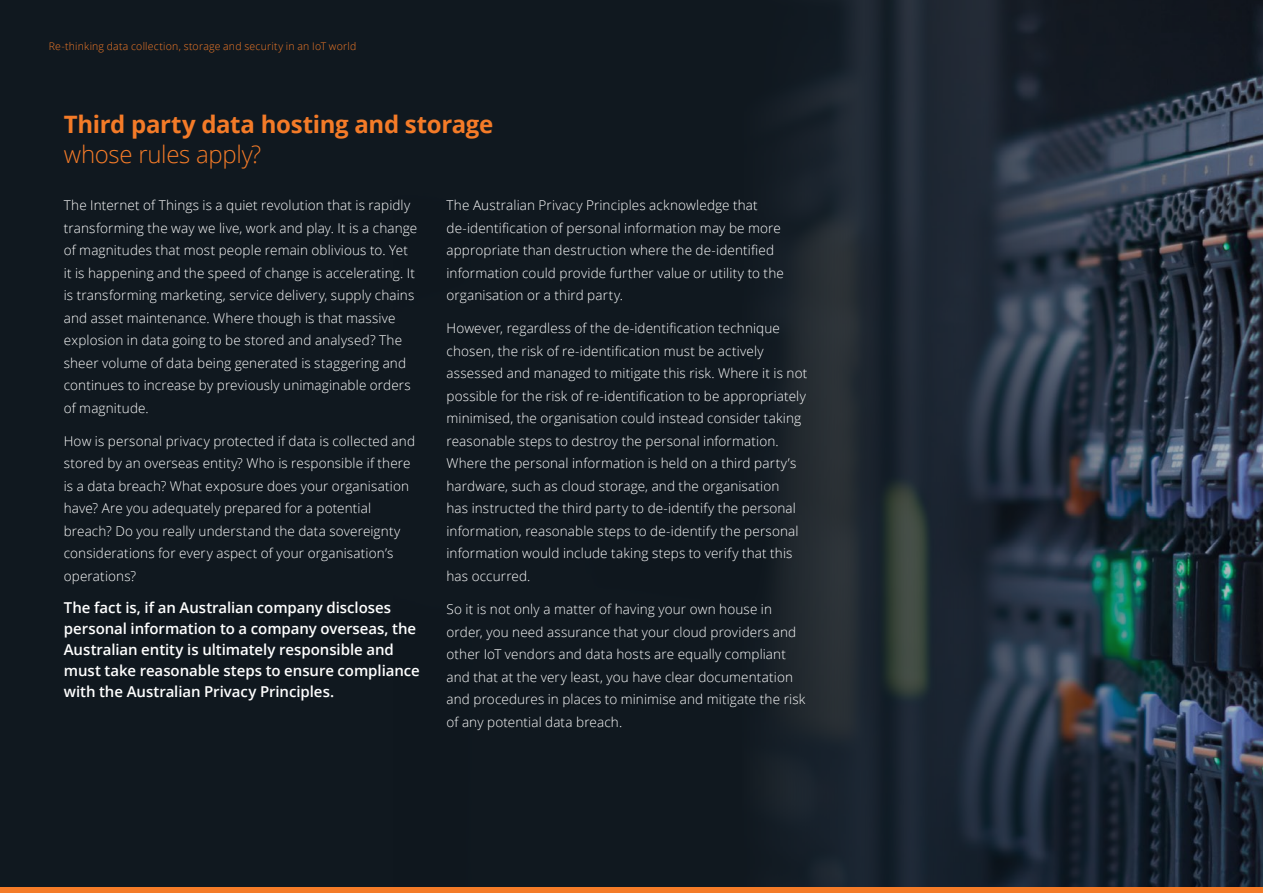
<style>
.page{position:relative;width:1263px;height:893px;background:#10181f}
.page>*{position:absolute;margin:0;border:0;box-sizing:border-box;transform-origin:0 0}
.Heading{font:700 24px/30px "Open Sans";letter-spacing:-.015em;color:#f47b28}
.Bild-intros{font:600 15px/21px "Open Sans";letter-spacing:-.005em;color:#fff}
.Body__Text_9_14_Ligh{font:300 13.5px/22.5px "Open Sans";letter-spacing:.01em;color:#fff}
.t1{font:300 10.5px "Open Sans";letter-spacing:.02em;color:#f47b28}
.s1{font-weight:300}
</style>
<div class="page">
<img style="left:772px;top:0;width:491px;height:887px">
<div style="left:0;top:887px;width:1263px;height:6px;background:#f47b28"></div>
<p class="t1" style="left:49px;top:39px;width:309px">Re-thinking data collection, storage and security in an IoT world</p>
<p class="Heading" style="left:64px;top:109px;width:431px">Third party data hosting and storage <span class="s1">whose rules apply?</span></p>
<p class="Body__Text_9_14_Ligh" style="left:64px;top:194px;width:355px">The Internet of Things is a quiet revolution that is rapidly transforming the way we live, work and play. It is a change of magnitudes that most people remain oblivious to. Yet it is happening and the speed of change is accelerating. It is transforming marketing, service delivery, supply chains and asset maintenance. Where though is that massive explosion in data going to be stored and analysed? The sheer volume of data being generated is staggering and continues to increase by previously unimaginable orders of magnitude.</p>
<p class="Body__Text_9_14_Ligh" style="left:64px;top:429px;width:353px">How is personal privacy protected if data is collected and stored by an overseas entity? Who is responsible if there is a data breach? What exposure does your organisation have? Are you adequately prepared for a potential breach? Do you really understand the data sovereignty considerations for every aspect of your organisation’s operations?</p>
<p class="Bild-intros" style="left:64px;top:596px;width:357px">The fact is, if an Australian company discloses personal information to a company overseas, the Australian entity is ultimately responsible and must take reasonable steps to ensure compliance with the Australian Privacy Principles.</p>
<p class="Body__Text_9_14_Ligh" style="left:446px;top:194px;width:339px">The Australian Privacy Principles acknowledge that de-identification of personal information may be more appropriate than destruction where the de-identified information could provide further value or utility to the organisation or a third party.</p>
<p class="Body__Text_9_14_Ligh" style="left:446px;top:317px;width:362px">However, regardless of the de-identification technique chosen, the risk of re-identification must be actively assessed and managed to mitigate this risk. Where it is not possible for the risk of re-identification to be appropriately minimised, the organisation could instead consider taking reasonable steps to destroy the personal information.<br>Where the personal information is held on a third party’s hardware, such as cloud storage, and the organisation<br>has instructed the third party to de-identify the personal information, reasonable steps to de-identify the personal information would include taking steps to verify that this has occurred.</p>
<p class="Body__Text_9_14_Ligh" style="left:446px;top:597px;width:360px">So it is not only a matter of having your own house in order, you need assurance that your cloud providers and other IoT vendors and data hosts are equally compliant and that at the very least, you have clear documentation and procedures in places to minimise and mitigate the risk of any potential data breach.</p>
</div>
